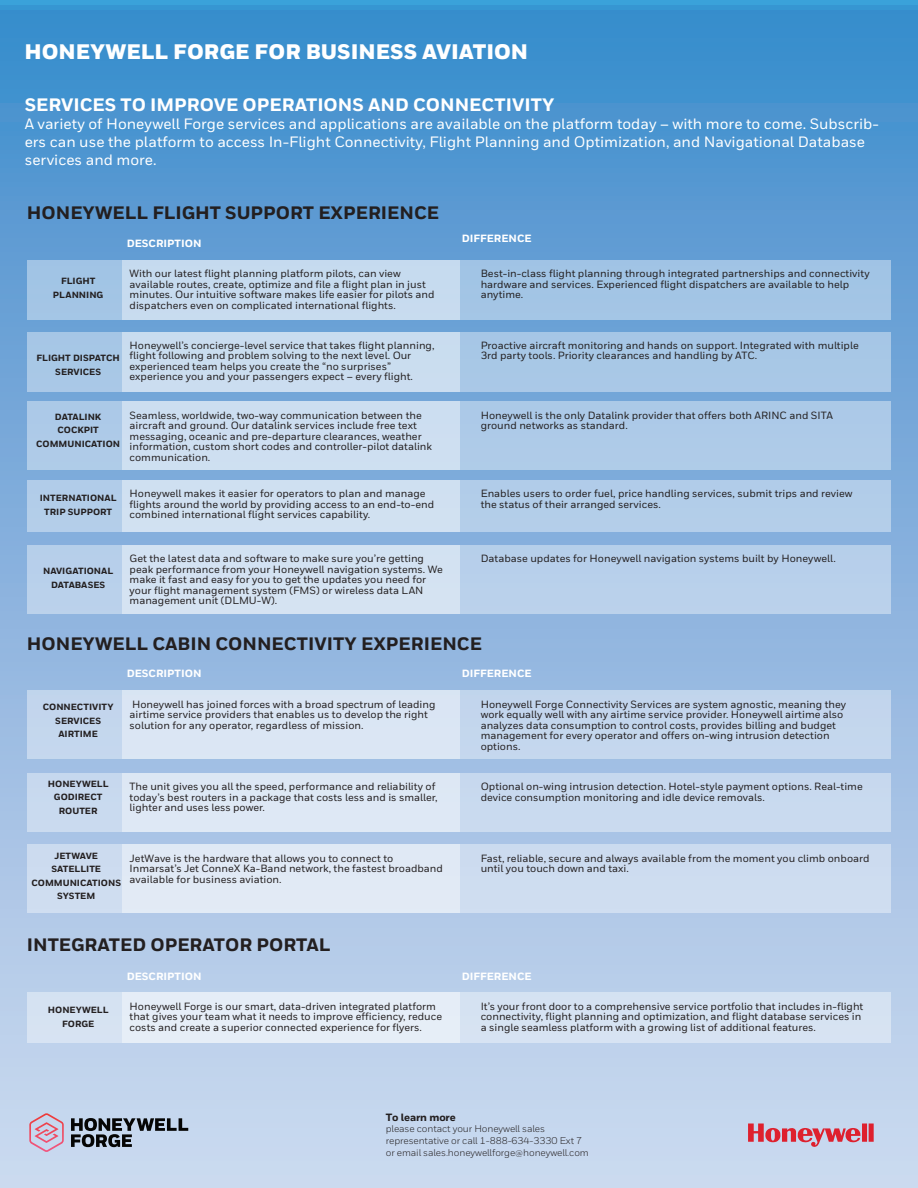
<style>
.page{position:relative;width:918px;height:1188px;background:#fff}
.page>*{position:absolute;margin:0;border:0;box-sizing:border-box;transform-origin:0 0}
.t1{font:900 21px "Honeywell Sans";color:#fff}
.t2{font:800 18px "Honeywell Sans";color:#231f20}
.t3{font:800 18px "Honeywell Sans";color:#fff}
.t4{font:500 15px/18px "Honeywell Sans";color:#fff}
.t5{font:500 10.5px/10.5px "Honeywell Sans";color:#231f20}
.t6{font:800 10.5px "Honeywell Sans";color:#fff}
.t7{font:800 10.5px "Honeywell Sans";letter-spacing:-.01em;color:#231f20}
.t8{font:9.75px/11.7px "Honeywell Sans";letter-spacing:-.01em;color:#231f20}
.t9{font:800 9px/13.5px "Honeywell Sans";color:#231f20;text-align:center}
</style>
<div class="page">
<div style="left:0;top:0;width:918px;height:1188px;background:linear-gradient(to bottom,#3e8ccc,#d4dbf0)"></div>
<div style="left:27px;top:260px;width:864px;height:60px;background:#a2c5e5"></div>
<div style="left:122px;top:260px;width:337px;height:60px;background:#c6dbef"></div>
<div style="left:27px;top:332px;width:864px;height:59px;background:#a8c8e6"></div>
<div style="left:122px;top:332px;width:337px;height:59px;background:#caddef"></div>
<div style="left:27px;top:402px;width:864px;height:68px;background:#aecae8"></div>
<div style="left:122px;top:402px;width:337px;height:68px;background:#cedef1"></div>
<div style="left:27px;top:480px;width:864px;height:52px;background:#b2cde9"></div>
<div style="left:122px;top:480px;width:337px;height:52px;background:#d0e0f1"></div>
<div style="left:27px;top:545px;width:864px;height:68px;background:#b8d0eb"></div>
<div style="left:122px;top:545px;width:337px;height:68px;background:#d4e2f2"></div>
<div style="left:27px;top:691px;width:864px;height:68px;background:#c3d6ed"></div>
<div style="left:122px;top:691px;width:337px;height:68px;background:#dae6f4"></div>
<div style="left:27px;top:774px;width:864px;height:58px;background:#c9daef"></div>
<div style="left:122px;top:774px;width:337px;height:58px;background:#dee8f5"></div>
<div style="left:27px;top:845px;width:864px;height:68px;background:#ceddf0"></div>
<div style="left:122px;top:845px;width:337px;height:68px;background:#e1eaf5"></div>
<div style="left:27px;top:993px;width:864px;height:50px;background:#d6e3f2"></div>
<div style="left:122px;top:993px;width:337px;height:50px;background:#e6eef7"></div>
<svg style="left:748px;top:1124px;width:126px;height:23px;background:#d08a9d"></svg>
<svg style="left:71px;top:1118px;width:117px;height:29px;background:#7b8593"></svg>
<svg style="left:29px;top:1113px;width:35px;height:39px"></svg>
<h1 class="t1" style="left:24px;top:39px;width:505px">HONEYWELL FORGE FOR BUSINESS AVIATION</h1>
<h2 class="t3" style="left:25px;top:94px;width:531px">SERVICES TO IMPROVE OPERATIONS AND CONNECTIVITY</h2>
<p class="t4" style="left:25px;top:116px;width:856px">A variety of Honeywell Forge services and applications are available on the platform today – with more to come. Subscrib&shy;ers can use the platform to access In-Flight Connectivity, Flight Planning and Optimization, and Navigational Database services and more.</p>
<h2 class="t2" style="left:27px;top:201px;width:414px">HONEYWELL FLIGHT SUPPORT EXPERIENCE</h2>
<p class="t6" style="left:127px;top:236px;width:76px">DESCRIPTION</p>
<p class="t6" style="left:462px;top:232px;width:71px">DIFFERENCE</p>
<p class="t9" style="left:53px;top:275px;width:52px">FLIGHT<br>PLANNING</p>
<p class="t5" style="left:130px;top:268px;width:307px">With our latest flight planning platform pilots, can view available routes, create, optimize and file a flight plan in just minutes. Our intuitive software makes life easier for pilots and dispatchers even on complicated international flights.</p>
<p class="t5" style="left:481px;top:268px;width:391px">Best-in-class flight planning through integrated partnerships and connectivity hardware and services. Experienced flight dispatchers are available to help anytime.</p>
<p class="t9" style="left:37px;top:352px;width:85px">FLIGHT DISPATCH<br>SERVICES</p>
<p class="t5" style="left:130px;top:340px;width:306px">Honeywell’s concierge-level service that takes flight planning, flight following and problem solving to the next level. Our experienced team helps you create the “no surprises” experience you and your passengers expect – every flight.</p>
<p class="t5" style="left:481px;top:340px;width:380px">Proactive aircraft monitoring and hands on support. Integrated with multiple<br>3rd party tools. Priority clearances and handling by ATC.</p>
<p class="t9" style="left:36px;top:410px;width:85px">DATALINK<br>COCKPIT<br>COMMUNICATION</p>
<p class="t5" style="left:130px;top:410px;width:304px">Seamless, worldwide, two-way communication between the aircraft and ground. Our datalink services include free text messaging, oceanic and pre-departure clearances, weather information, custom short codes and controller-pilot datalink communication.</p>
<p class="t5" style="left:481px;top:410px;width:354px">Honeywell is the only Datalink provider that offers both ARINC and SITA ground networks as standard.</p>
<p class="t9" style="left:40px;top:492px;width:78px">INTERNATIONAL<br>TRIP SUPPORT</p>
<p class="t5" style="left:130px;top:489px;width:306px">Honeywell makes it easier for operators to plan and manage flights around the world by providing access to an end-to-end combined international flight services capability.</p>
<p class="t5" style="left:481px;top:489px;width:373px">Enables users to order fuel, price handling services, submit trips and review the status of their arranged services.</p>
<p class="t9" style="left:43px;top:565px;width:72px">NAVIGATIONAL<br>DATABASES</p>
<p class="t5" style="left:130px;top:553px;width:315px">Get the latest data and software to make sure you’re getting peak performance from your Honeywell navigation systems. We make it fast and easy for you to get the updates you need for your flight management system (FMS) or wireless data LAN management unit (DLMU-W).</p>
<p class="t5" style="left:481px;top:553px;width:357px">Database updates for Honeywell navigation systems built by Honeywell.</p>
<h2 class="t2" style="left:27px;top:633px;width:457px">HONEYWELL CABIN CONNECTIVITY EXPERIENCE</h2>
<p class="t6" style="left:127px;top:667px;width:76px">DESCRIPTION</p>
<p class="t6" style="left:462px;top:667px;width:71px">DIFFERENCE</p>
<p class="t9" style="left:43px;top:701px;width:72px">CONNECTIVITY<br>SERVICES<br>AIRTIME</p>
<p class="t5" style="left:130px;top:699px;width:307px">Honeywell has joined forces with a broad spectrum of leading airtime service providers that enables us to develop the right solution for any operator, regardless of mission.</p>
<p class="t5" style="left:481px;top:699px;width:367px">Honeywell Forge Connectivity Services are system agnostic, meaning they work equally well with any airtime service provider. Honeywell airtime also analyzes data consumption to control costs, provides billing and budget management for every operator and offers on-wing intrusion detection options.</p>
<p class="t9" style="left:48px;top:777px;width:62px">HONEYWELL<br>GODIRECT<br>ROUTER</p>
<p class="t5" style="left:130px;top:782px;width:310px">The unit gives you all the speed, performance and reliability of today’s best routers in a package that costs less and is smaller, lighter and uses less power.</p>
<p class="t5" style="left:481px;top:782px;width:384px">Optional on-wing intrusion detection. Hotel-style payment options. Real-time device consumption monitoring and idle device removals.</p>
<p class="t9" style="left:31px;top:849px;width:91px">JETWAVE<br>SATELLITE<br>COMMUNICATIONS<br>SYSTEM</p>
<p class="t5" style="left:130px;top:853px;width:315px">JetWave is the hardware that allows you to connect to<br>Inmarsat’s Jet ConneX Ka-Band network, the fastest broadband available for business aviation.</p>
<p class="t5" style="left:481px;top:853px;width:390px">Fast, reliable, secure and always available from the moment you climb onboard until you touch down and taxi.</p>
<h2 class="t2" style="left:27px;top:934px;width:305px">INTEGRATED OPERATOR PORTAL</h2>
<p class="t6" style="left:127px;top:970px;width:76px">DESCRIPTION</p>
<p class="t6" style="left:462px;top:970px;width:71px">DIFFERENCE</p>
<p class="t9" style="left:48px;top:1003px;width:62px">HONEYWELL<br>FORGE</p>
<p class="t5" style="left:130px;top:1001px;width:314px">Honeywell Forge is our smart, data-driven integrated platform that gives your team what it needs to improve efficiency, reduce costs and create a superior connected experience for flyers.</p>
<p class="t5" style="left:481px;top:1001px;width:384px">It’s your front door to a comprehensive service portfolio that includes in-flight connectivity, flight planning and optimization, and flight database services in a single seamless platform with a growing list of additional features.</p>
<p class="t7" style="left:386px;top:1111px;width:72px">To learn more</p>
<p class="t8" style="left:386px;top:1123px;width:205px">please contact your Honeywell sales representative or call 1-888-634-3330 Ext 7 or email sales.honeywellforge@honeywell.com</p>
</div>
